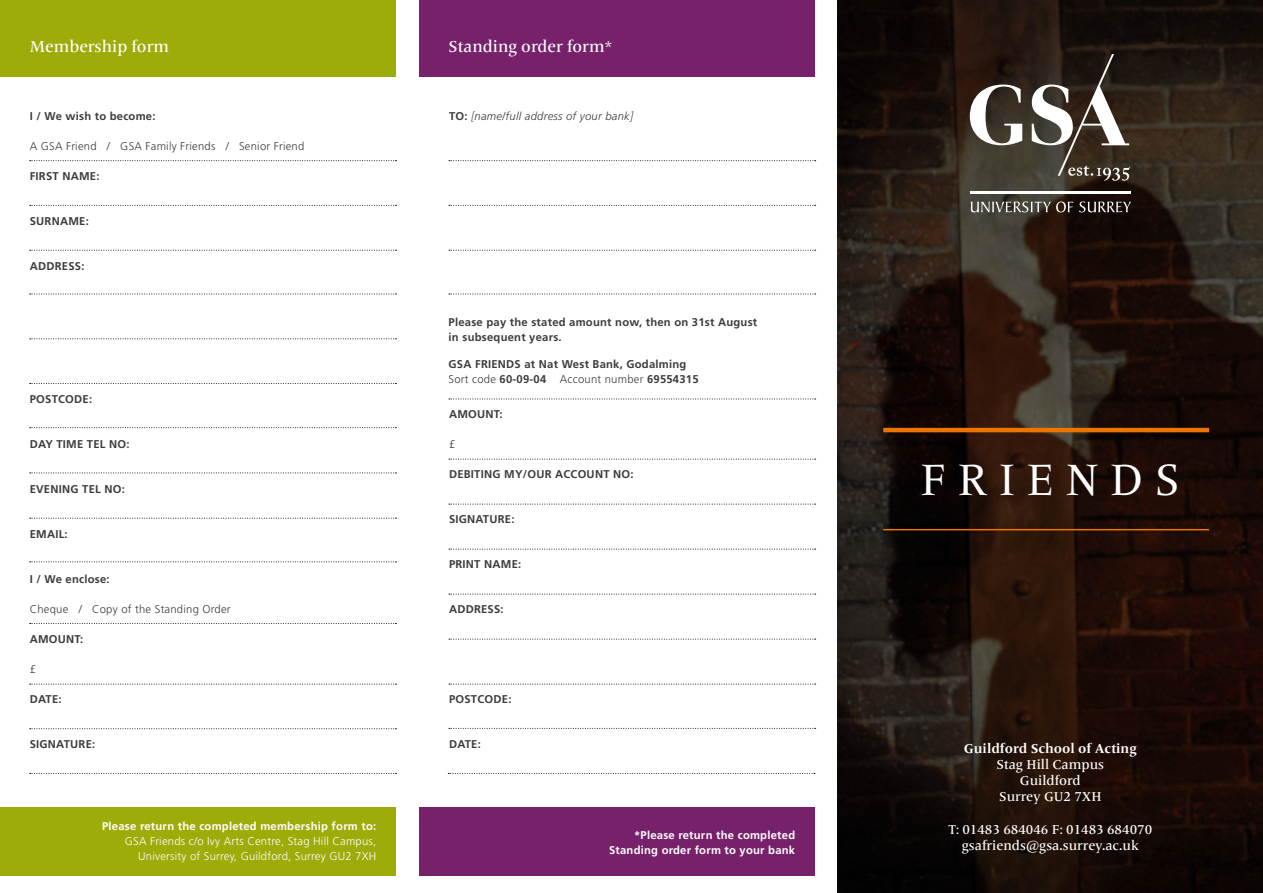
<style>
.page{position:relative;width:1263px;height:893px;background:#fff}
.page>*{position:absolute;margin:0;border:0;box-sizing:border-box;transform-origin:0 0}
.t1{font:45.9px "Frutiger Serif LT Pro";letter-spacing:.25em;color:#fff}
.t2{font:500 16.5px "Frutiger Serif LT Pro";color:#fff}
.t3{font:500 13.5px/16.2px "Frutiger Serif LT Pro";color:#fff;text-align:center}
.t4{font:700 13.5px "Frutiger Serif LT Pro";color:#fff}
.t5{font:700 11.25px/15px "Frutiger LT Std";letter-spacing:.02em;color:#3c3c3b}
.t6{font:700 11.25px/15px "Frutiger LT Std";letter-spacing:.02em;color:#fff;text-align:right}
.t7{font:300 11.25px/15px "Frutiger LT Std";letter-spacing:.02em;color:#fff;text-align:right}
.t8{font:300 11.25px "Frutiger LT Std";letter-spacing:.02em;color:#3c3c3b}
.t9{font:italic 300 11.25px "Frutiger LT Std";letter-spacing:.02em;color:#3c3c3b}
.s1{font-weight:700;font-style:normal}
.s2{font-weight:300}
</style>
<div class="page">
<img style="left:838px;top:0;width:425px;height:893px">
<svg style="left:970px;top:202px;width:103px;height:10px"></svg>
<svg style="left:1079px;top:202px;width:52px;height:10px"></svg>
<hr style="left:970px;top:192px;width:161px;height:2px;background:#fff">
<svg style="left:970px;top:85px;width:52px;height:60px"></svg>
<svg style="left:1032px;top:54px;width:98px;height:127px"></svg>
<hr style="left:883px;top:529px;width:326px;height:1px;background:#ee7402">
<hr style="left:883px;top:428px;width:326px;height:4px;background:#ee7402">
<div style="left:419px;top:0;width:395px;height:76px;background:#77216b"></div>
<div style="left:0;top:0;width:395px;height:76px;background:#9dac09"></div>
<div style="left:0;top:808px;width:395px;height:68px;background:#9dac09"></div>
<svg style="left:30px;top:205px;width:366px;height:1px"></svg>
<svg style="left:30px;top:250px;width:366px;height:1px"></svg>
<svg style="left:30px;top:160px;width:366px;height:1px"></svg>
<svg style="left:30px;top:294px;width:366px;height:1px"></svg>
<svg style="left:30px;top:338px;width:366px;height:1px"></svg>
<svg style="left:30px;top:427px;width:366px;height:1px"></svg>
<svg style="left:30px;top:473px;width:366px;height:1px"></svg>
<svg style="left:30px;top:518px;width:366px;height:1px"></svg>
<svg style="left:30px;top:561px;width:366px;height:1px"></svg>
<svg style="left:30px;top:623px;width:366px;height:1px"></svg>
<svg style="left:30px;top:684px;width:366px;height:1px"></svg>
<svg style="left:30px;top:728px;width:366px;height:1px"></svg>
<svg style="left:30px;top:773px;width:366px;height:1px"></svg>
<svg style="left:30px;top:383px;width:366px;height:1px"></svg>
<svg style="left:449px;top:205px;width:367px;height:1px"></svg>
<svg style="left:449px;top:250px;width:367px;height:1px"></svg>
<svg style="left:449px;top:160px;width:367px;height:1px"></svg>
<svg style="left:449px;top:294px;width:367px;height:1px"></svg>
<svg style="left:449px;top:399px;width:367px;height:1px"></svg>
<svg style="left:449px;top:459px;width:367px;height:1px"></svg>
<svg style="left:449px;top:504px;width:367px;height:1px"></svg>
<svg style="left:449px;top:549px;width:367px;height:1px"></svg>
<svg style="left:449px;top:594px;width:367px;height:1px"></svg>
<svg style="left:449px;top:639px;width:367px;height:1px"></svg>
<svg style="left:449px;top:684px;width:367px;height:1px"></svg>
<svg style="left:449px;top:728px;width:367px;height:1px"></svg>
<div style="left:419px;top:808px;width:395px;height:68px;background:#77216b"></div>
<svg style="left:448px;top:773px;width:367px;height:1px"></svg>
<h2 class="t2" style="left:30px;top:37px;width:141px">Membership form</h2>
<h2 class="t2" style="left:449px;top:37px;width:165px">Standing order form*</h2>
<p class="t5" style="left:30px;top:109px;width:127px">I / We wish to become:</p>
<p class="t8" style="left:30px;top:140px;width:276px">A GSA Friend / GSA Family Friends / Senior Friend</p>
<p class="t5" style="left:30px;top:169px;width:71px">FIRST NAME:</p>
<p class="t5" style="left:30px;top:214px;width:61px">SURNAME:</p>
<p class="t5" style="left:30px;top:259px;width:56px">ADDRESS:</p>
<p class="t5" style="left:30px;top:391px;width:64px">POSTCODE:</p>
<p class="t5" style="left:30px;top:436px;width:101px">DAY TIME TEL NO:</p>
<p class="t5" style="left:30px;top:481px;width:97px">EVENING TEL NO:</p>
<p class="t5" style="left:30px;top:526px;width:40px">EMAIL:</p>
<p class="t5" style="left:30px;top:571px;width:81px">I / We enclose:</p>
<p class="t8" style="left:30px;top:603px;width:202px">Cheque / Copy of the Standing Order</p>
<p class="t5" style="left:30px;top:631px;width:55px">AMOUNT:</p>
<p class="t8" style="left:30px;top:663px;width:8px">£</p>
<p class="t5" style="left:30px;top:691px;width:33px">DATE:</p>
<p class="t5" style="left:30px;top:736px;width:67px">SIGNATURE:</p>
<p class="t6" style="left:102px;top:819px;width:276px">Please return the completed membership form to:</p>
<p class="t7" style="left:125px;top:834px;width:253px">GSA Friends c/o Ivy Arts Centre, Stag Hill Campus,<br>University of Surrey, Guildford, Surrey GU2 7XH</p>
<p class="t9" style="left:449px;top:110px;width:186px"><span class="s1">TO:</span> [name/full address of your bank]</p>
<p class="t5" style="left:449px;top:314px;width:310px">Please pay the stated amount now, then on 31st August in subsequent years.</p>
<p class="t5" style="left:449px;top:357px;width:251px">GSA FRIENDS at Nat West Bank, Godalming<br><span class="s2">Sort code</span> 60-09-04 <span class="s2">Account number</span> 69554315</p>
<p class="t5" style="left:449px;top:406px;width:55px">AMOUNT:</p>
<p class="t8" style="left:449px;top:437px;width:8px">£</p>
<p class="t5" style="left:449px;top:466px;width:186px">DEBITING MY/OUR ACCOUNT NO:</p>
<p class="t5" style="left:449px;top:511px;width:67px">SIGNATURE:</p>
<p class="t5" style="left:449px;top:556px;width:74px">PRINT NAME:</p>
<p class="t5" style="left:449px;top:601px;width:56px">ADDRESS:</p>
<p class="t5" style="left:449px;top:691px;width:64px">POSTCODE:</p>
<p class="t5" style="left:449px;top:736px;width:33px">DATE:</p>
<p class="t6" style="left:609px;top:827px;width:188px">*Please return the completed<br>Standing order form to your bank</p>
<h1 class="t1" style="left:920px;top:452px;width:261px">FRIENDS</h1>
<p class="t4" style="left:964px;top:740px;width:174px">Guildford School of Acting</p>
<p class="t3" style="left:996px;top:756px;width:109px">Stag Hill Campus<br>Guildford<br>Surrey GU2 7XH</p>
<p class="t3" style="left:948px;top:821px;width:205px">T: 01483 684046 F: 01483 684070 gsafriends@gsa.surrey.ac.uk</p>
</div>
